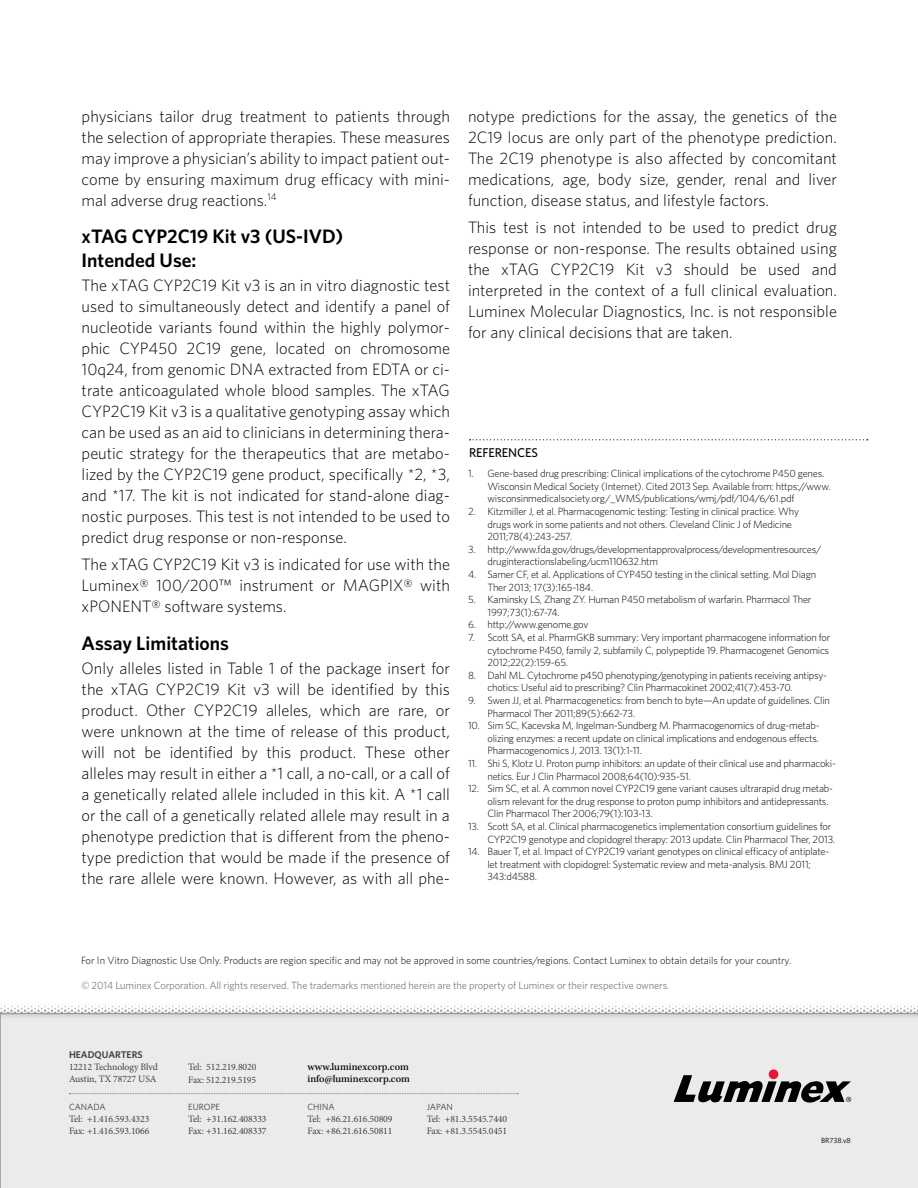
<style>
.page{position:relative;width:918px;height:1188px;background:#fff}
.page>*{position:absolute;margin:0;border:0;box-sizing:border-box;transform-origin:0 0}
.t1{font:600 19.5px/24px "Whitney";color:#000}
.t2{font:300 16.5px/21px "Whitney";color:#000;text-align:justify}
.t3{font:500 12.75px "Whitney";letter-spacing:-.01em;color:#000}
.t4{font:300 10.5px/12.6px "Whitney";letter-spacing:-.02em;color:#000}
.t5{font:300 10.5px "Whitney";color:#000}
.t6{font:10.5px "Whitney";letter-spacing:-.01em;color:#7e8083}
.t7{font:500 10.5px/12px "Kepler Std";color:#000}
.t8{font:9.75px/11.7px "Minion Pro";letter-spacing:-.01em;color:#414042}
.t9{font:600 9.75px "Whitney";color:#414042}
.t10{font:9px "Whitney";color:#414042}
.t11{font:7.5px "Whitney";color:#000}
</style>
<div class="page">
<div style="left:0;top:1013px;width:918px;height:175px;background:#ebebec"></div>
<svg style="left:69px;top:1093px;width:449px;height:1px"></svg>
<div style="left:769px;top:1069px;width:9px;height:10px;background:#e31837;border-radius:50%"></div>
<svg style="left:674px;top:1075px;width:177px;height:29px;background:#7b7a7b"></svg>
<svg style="left:470px;top:439px;width:398px;height:1px"></svg>
<p class="t2" style="left:82px;top:105px;width:370px">physicians tailor drug treatment to patients through the selection of appropriate therapies. These measures may improve a physician’s ability to impact patient out&shy;come by ensuring maximum drug efficacy with mini&shy;mal adverse drug reactions.<sup>14</sup></p>
<p class="t1" style="left:82px;top:224px;width:263px">xTAG CYP2C19 Kit v3 (US-IVD)<br>Intended Use:</p>
<p class="t2" style="left:82px;top:274px;width:370px">The xTAG CYP2C19 Kit v3 is an in vitro diagnostic test used to simultaneously detect and identify a panel of nucleotide variants found within the highly polymor&shy;phic CYP450 2C19 gene, located on chromosome 10q24, from genomic DNA extracted from EDTA or ci&shy;trate anticoagulated whole blood samples. The xTAG CYP2C19 Kit v3 is a qualitative genotyping assay which can be used as an aid to clinicians in determining thera&shy;peutic strategy for the therapeutics that are metabo&shy;lized by the CYP2C19 gene product, specifically *2, *3, and *17. The kit is not indicated for stand-alone diag&shy;nostic purposes. This test is not intended to be used to predict drug response or non-response.</p>
<p class="t2" style="left:82px;top:553px;width:370px">The xTAG CYP2C19 Kit v3 is indicated for use with the Luminex® 100/200™ instrument or MAGPIX® with xPONENT® software systems.</p>
<p class="t1" style="left:82px;top:630px;width:149px">Assay Limitations</p>
<p class="t2" style="left:82px;top:657px;width:370px">Only alleles listed in Table 1 of the package insert for the xTAG CYP2C19 Kit v3 will be identified by this product. Other CYP2C19 alleles, which are rare, or were unknown at the time of release of this product, will not be identified by this product. These other alleles may result in either a *1 call, a no-call, or a call of a genetically related allele included in this kit. A *1 call or the call of a genetically related allele may result in a phenotype prediction that is different from the pheno&shy;type prediction that would be made if the presence of the rare allele were known. However, as with all phe-</p>
<p class="t2" style="left:468px;top:105px;width:371px">notype predictions for the assay, the genetics of the 2C19 locus are only part of the phenotype prediction.<br>The 2C19 phenotype is also affected by concomitant medications, age, body size, gender, renal and liver function, disease status, and lifestyle factors.</p>
<p class="t2" style="left:468px;top:216px;width:371px">This test is not intended to be used to predict drug response or non-response. The results obtained using the xTAG CYP2C19 Kit v3 should be used and interpreted in the context of a full clinical evaluation.<br>Luminex Molecular Diagnostics, Inc. is not responsible for any clinical decisions that are taken.</p>
<p class="t3" style="left:469px;top:445px;width:70px">REFERENCES</p>
<p class="t4" style="left:487px;top:467px;width:345px;text-indent:-19px">1. Gene-based drug prescribing: Clinical implications of the cytochrome P450 genes.<br>Wisconsin Medical Society (Internet). Cited 2013 Sep. Available from: https://www. wisconsinmedicalsociety.org/_WMS/publications/wmj/pdf/104/6/61.pdf</p>
<p class="t4" style="left:487px;top:505px;width:313px;text-indent:-19px">2. Kitzmiller J, et al. Pharmacogenomic testing: Testing in clinical practice. Why drugs work in some patients and not others. Cleveland Clinic J of Medicine<br>2011;78(4):243-257.</p>
<p class="t4" style="left:487px;top:542px;width:335px;text-indent:-19px">3. http://www.fda.gov/drugs/developmentapprovalprocess/developmentresources/ druginteractionslabeling/ucm110632.htm</p>
<p class="t4" style="left:487px;top:568px;width:330px;text-indent:-19px">4. Samer CF, et al. Applications of CYP450 testing in the clinical setting. Mol Diagn<br>Ther 2013; 17(3):165-184.</p>
<p class="t4" style="left:487px;top:593px;width:325px;text-indent:-19px">5. Kaminsky LS, Zhang ZY. Human P450 metabolism of warfarin. Pharmacol Ther<br>1997;73(1):67-74.</p>
<p class="t4" style="left:468px;top:618px;width:122px">6. http://www.genome.gov</p>
<p class="t4" style="left:487px;top:631px;width:344px;text-align:justify;text-indent:-19px">7. Scott SA, et al. PharmGKB summary: Very important pharmacogene information for cytochrome P450, family 2, subfamily C, polypeptide 19. Pharmacogenet Genomics 2012;22(2):159-65.</p>
<p class="t4" style="left:487px;top:668px;width:340px;text-indent:-19px">8. Dahl ML. Cytochrome p450 phenotyping/genotyping in patients receiving antipsy&shy;chotics: Useful aid to prescribing? Clin Pharmacokinet 2002;41(7):453-70.</p>
<p class="t4" style="left:487px;top:694px;width:344px;text-indent:-19px">9. Swen JJ, et al. Pharmacogenetics: from bench to byte—An update of guidelines. Clin<br>Pharmacol Ther 2011;89(5):662-73.</p>
<p class="t4" style="left:487px;top:719px;width:334px;text-align:justify;text-indent:-19px">10. Sim SC, Kacevska M, Ingelman-Sundberg M. Pharmacogenomics of drug-metab&shy;olizing enzymes: a recent update on clinical implications and endogenous effects.<br>Pharmacogenomics J, 2013. 13(1):1-11.</p>
<p class="t4" style="left:487px;top:757px;width:349px;text-indent:-19px">11. Shi S, Klotz U. Proton pump inhibitors: an update of their clinical use and pharmacoki&shy;netics. Eur J Clin Pharmacol 2008;64(10):935-51.</p>
<p class="t4" style="left:487px;top:782px;width:347px;text-indent:-19px">12. Sim SC, et al. A common novel CYP2C19 gene variant causes ultrarapid drug metab&shy;olism relevant for the drug response to proton pump inhibitors and antidepressants.<br>Clin Pharmacol Ther 2006;79(1):103-13.</p>
<p class="t4" style="left:487px;top:820px;width:349px;text-indent:-19px">13. Scott SA, et al. Clinical pharmacogenetics implementation consortium guidelines for<br>CYP2C19 genotype and clopidogrel therapy: 2013 update. Clin Pharmacol Ther, 2013.</p>
<p class="t4" style="left:487px;top:845px;width:342px;text-indent:-19px">14. Bauer T, et al. Impact of CYP2C19 variant genotypes on clinical efficacy of antiplate&shy;let treatment with clopidogrel: Systematic review and meta-analysis. BMJ 2011;<br>343:d4588.</p>
<p class="t5" style="left:81px;top:953px;width:712px">For In Vitro Diagnostic Use Only. Products are region specific and may not be approved in some countries/regions. Contact Luminex to obtain details for your country.</p>
<p class="t6" style="left:81px;top:978px;width:590px">© 2014 Luminex Corporation. All rights reserved. The trademarks mentioned herein are the property of Luminex or their respective owners.</p>
<p class="t9" style="left:69px;top:1048px;width:75px">HEADQUARTERS</p>
<p class="t8" style="left:69px;top:1061px;width:90px">12212 Technology Blvd<br>Austin, TX 78727 USA</p>
<p class="t8" style="left:188px;top:1061px;width:70px;line-height:12.6px">Tel: 512.219.8020<br>Fax: 512.219.5195</p>
<p class="t7" style="left:308px;top:1061px;width:104px">www.luminexcorp.com info@luminexcorp.com</p>
<p class="t10" style="left:69px;top:1101px;width:38px">CANADA</p>
<p class="t8" style="left:69px;top:1113px;width:82px">Tel: +1.416.593.4323<br>Fax: +1.416.593.1066</p>
<p class="t10" style="left:188px;top:1101px;width:22px">Eu rope</p>
<p class="t8" style="left:188px;top:1113px;width:80px">Tel: +31.162.408333<br>Fax: +31.162.408337</p>
<p class="t10" style="left:308px;top:1101px;width:29px">CHINA</p>
<p class="t8" style="left:308px;top:1113px;width:87px">Tel: +86.21.616.50809<br>Fax: +86.21.616.50811</p>
<p class="t10" style="left:427px;top:1101px;width:28px">JAPAN</p>
<p class="t8" style="left:427px;top:1113px;width:82px">Tel: +81.3.5545.7440<br>Fax: +81.3.5545.0451</p>
<p class="t11" style="left:821px;top:1135px;width:31px">BR738.v8</p>
</div>
